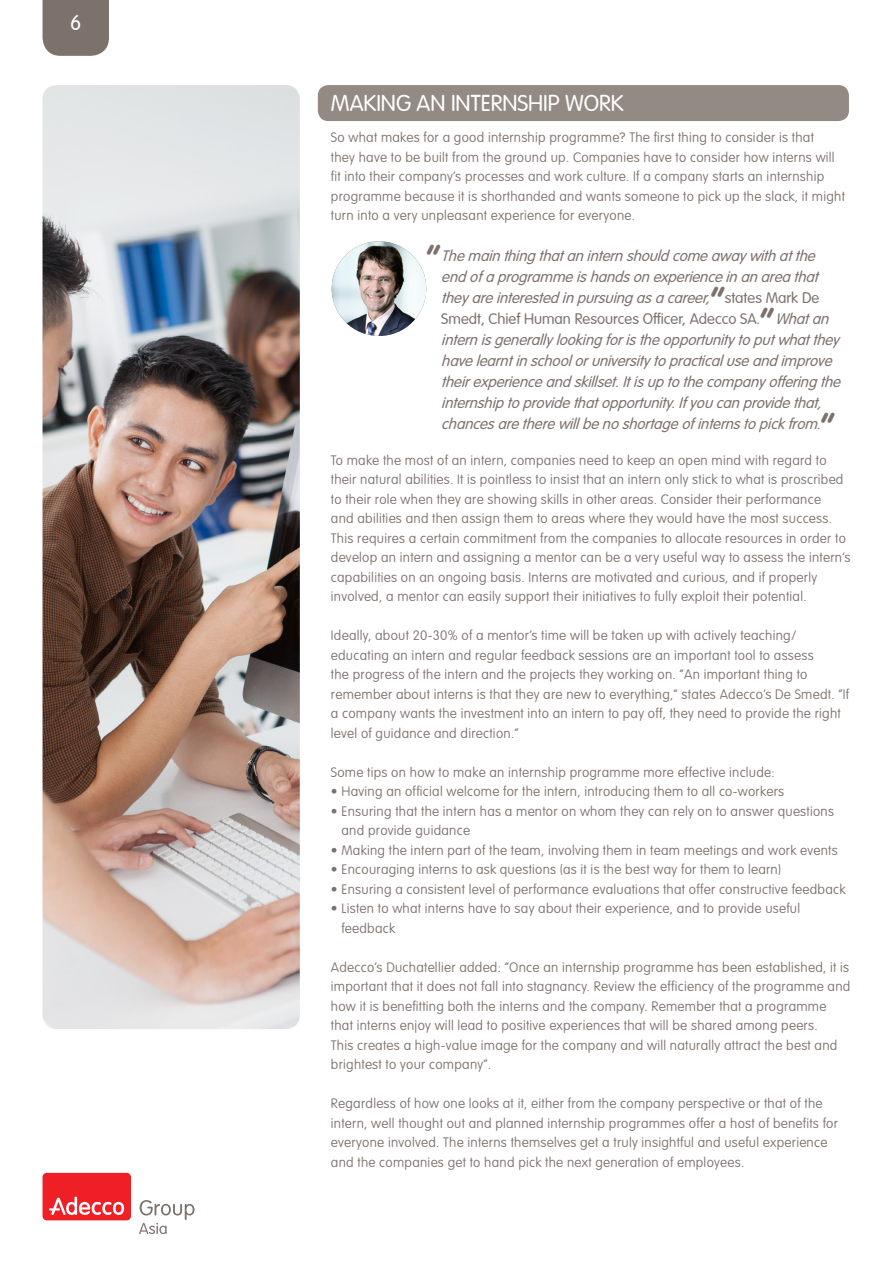
<style>
.page{position:relative;width:893px;height:1263px;background:#fff}
.page>*{position:absolute;margin:0;border:0;box-sizing:border-box;transform-origin:0 0}
.t1{font:300 45px "VAG Rounded";color:#7d716c}
.t2{font:300 22.5px "VAG Rounded";color:#fff}
.t3{font:300 21px "VAG Rounded";color:#fff}
.t4{font:italic 300 15px/21px "VAG Rounded";color:#7d716c}
.t5{font:100 13.5px/19.5px "VAG Rounded";letter-spacing:.02em;color:#7d716c}
.s1{font-style:normal}
</style>
<div class="page">
<svg style="left:139px;top:1200px;width:56px;height:34px"></svg>
<div style="left:43px;top:1173px;width:88px;height:47px;background:#ee2026;border-radius:4px"></div>
<svg style="left:49px;top:1196px;width:76px;height:19px"></svg>
<div style="left:43px;top:0;width:66px;height:56px;background:#7d716c"></div>
<div style="left:318px;top:85px;width:531px;height:36px;background:#938a84;border-radius:11px"></div>
<img style="left:332px;top:241px;width:94px;height:95px;border-radius:47px">
<img style="left:43px;top:85px;width:257px;height:944px">
<p class="t3" style="left:70px;top:11px;width:13px">6</p>
<p class="t2" style="left:331px;top:90px;width:294px">MAKING AN INTERNSHIP WORK</p>
<p class="t5" style="left:331px;top:128px;width:515px">So what makes for a good internship programme? The first thing to consider is that<br>they have to be built from the ground up. Companies have to consider how interns will fit into their company’s processes and work culture. If a company starts an internship programme because it is shorthanded and wants someone to pick up the slack, it might turn into a very unpleasant experience for everyone.</p>
<p class="t1" style="left:426px;top:235px;width:17px">“</p>
<p class="t4" style="left:441px;top:245px;width:400px">The main thing that an intern should come away with at the end of a programme is hands on experience in an area that they are interested in pursuing as a career, <span class="s1">states Mark De Smedt, Chief Human Resources Officer, Adecco SA.</span> What an intern is generally looking for is the opportunity to put what they have learnt in school or university to practical use and improve their experience and skillset. It is up to the company offering the internship to provide that opportunity. If you can provide that, chances are there will be no shortage of interns to pick from.</p>
<p class="t1" style="left:710px;top:277px;width:17px">“</p>
<p class="t1" style="left:760px;top:298px;width:17px">“</p>
<p class="t1" style="left:820px;top:404px;width:17px">“</p>
<p class="t5" style="left:331px;top:450px;width:521px">To make the most of an intern, companies need to keep an open mind with regard to their natural abilities. It is pointless to insist that an intern only stick to what is proscribed to their role when they are showing skills in other areas. Consider their performance<br>and abilities and then assign them to areas where they would have the most success.<br>This requires a certain commitment from the companies to allocate resources in order to develop an intern and assigning a mentor can be a very useful way to assess the intern’s capabilities on an ongoing basis. Interns are motivated and curious, and if properly involved, a mentor can easily support their initiatives to fully exploit their potential.</p>
<p class="t5" style="left:331px;top:625px;width:520px">Ideally, about 20-30% of a mentor’s time will be taken up with actively teaching/ educating an intern and regular feedback sessions are an important tool to assess<br>the progress of the intern and the projects they working on. “An important thing to remember about interns is that they are new to everything,” states Adecco’s De Smedt. “If a company wants the investment into an intern to pay off, they need to provide the right level of guidance and direction.”</p>
<p class="t5" style="left:331px;top:762px;width:445px">Some tips on how to make an internship programme more effective include:</p>
<p class="t5" style="left:331px;top:781px;width:455px">• Having an official welcome for the intern, introducing them to all co-workers</p>
<p class="t5" style="left:341px;top:801px;width:494px;text-indent:-11px">• Ensuring that the intern has a mentor on whom they can rely on to answer questions and provide guidance</p>
<p class="t5" style="left:331px;top:840px;width:508px">• Making the intern part of the team, involving them in team meetings and work events</p>
<p class="t5" style="left:331px;top:859px;width:451px">• Encouraging interns to ask questions (as it is the best way for them to learn)</p>
<p class="t5" style="left:331px;top:879px;width:516px">• Ensuring a consistent level of performance evaluations that offer constructive feedback</p>
<p class="t5" style="left:341px;top:898px;width:460px;text-indent:-11px">• Listen to what interns have to say about their experience, and to provide useful feedback</p>
<p class="t5" style="left:331px;top:957px;width:521px">Adecco’s Duchatellier added: “Once an internship programme has been established, it is important that it does not fall into stagnancy. Review the efficiency of the programme and how it is benefitting both the interns and the company. Remember that a programme that interns enjoy will lead to positive experiences that will be shared among peers.<br>This creates a high-value image for the company and will naturally attract the best and brightest to your company”.</p>
<p class="t5" style="left:331px;top:1093px;width:509px">Regardless of how one looks at it, either from the company perspective or that of the intern, well thought out and planned internship programmes offer a host of benefits for everyone involved. The interns themselves get a truly insightful and useful experience and the companies get to hand pick the next generation of employees.</p>
</div>
